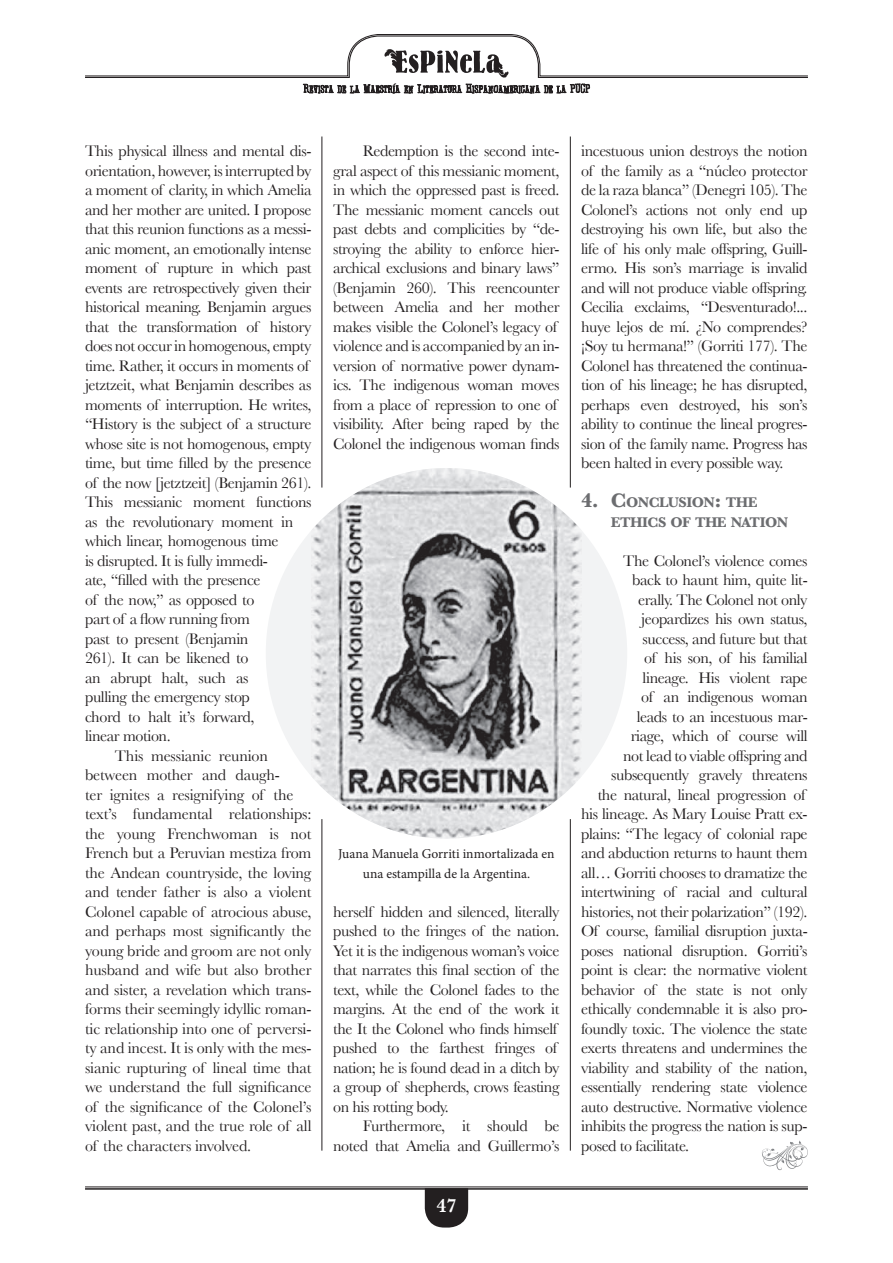
<style>
.page{position:relative;width:893px;height:1263px;background:#fff}
.page>*{position:absolute;margin:0;border:0;box-sizing:border-box;transform-origin:0 0}
.t1{font:600 19.95px "Baskerville";color:#fff}
.t2{font:16.05px/19.5px "Baskerville";letter-spacing:-.025em;color:#231f20}
.t3{font:700 14.7px/19.5px "Baskerville";letter-spacing:-.035em;color:#6c6d70}
.t4{font:13.5px/19.5px "Minion Pro";letter-spacing:-.01em;color:#231f20;text-align:center}
.s1{font-size:21px}
</style>
<div class="page">
<svg style="left:425px;top:1190px;width:43px;height:37px;background:#343132"></svg>
<hr style="left:85px;top:1187px;width:723px;height:1px;background:#231f20">
<hr style="left:85px;top:1188px;width:723px;height:2px;background:#231f20">
<svg style="left:85px;top:34px;width:723px;height:60px"></svg>
<div style="left:266px;top:468px;width:361px;height:371px;background:#f2f3f4;border-radius:50%"></div>
<img style="left:311px;top:468px;width:271px;height:370px">
<hr style="left:322px;top:137px;width:1px;height:351px;background:#231f20">
<hr style="left:322px;top:819px;width:1px;height:332px;background:#231f20">
<hr style="left:570px;top:137px;width:1px;height:351px;background:#231f20">
<hr style="left:570px;top:819px;width:1px;height:332px;background:#231f20">
<svg style="left:762px;top:1140px;width:46px;height:30px"></svg>
<p class="t2" style="left:85px;top:141px;width:228px">This physical illness and mental dis-</p>
<p class="t2" style="left:85px;top:160px;width:228px">orientation, however, is interrupted by</p>
<p class="t2" style="left:85px;top:180px;width:228px">a moment of clarity, in which Amelia</p>
<p class="t2" style="left:85px;top:199px;width:228px">and her mother are united. I propose</p>
<p class="t2" style="left:85px;top:219px;width:228px">that this reunion functions as a messi-</p>
<p class="t2" style="left:85px;top:238px;width:228px">anic moment, an emotionally intense</p>
<p class="t2" style="left:85px;top:258px;width:228px">moment of rupture in which past</p>
<p class="t2" style="left:85px;top:277px;width:228px">events are retrospectively given their</p>
<p class="t2" style="left:85px;top:297px;width:228px">historical meaning. Benjamin argues</p>
<p class="t2" style="left:85px;top:316px;width:228px">that the transformation of history</p>
<p class="t2" style="left:85px;top:336px;width:228px">does not occur in homogenous, empty</p>
<p class="t2" style="left:85px;top:355px;width:226px">time. Rather, it occurs in moments of</p>
<p class="t2" style="left:85px;top:375px;width:228px">jetztzeit, what Benjamin describes as</p>
<p class="t2" style="left:85px;top:394px;width:228px">moments of interruption. He writes,</p>
<p class="t2" style="left:85px;top:414px;width:228px">“History is the subject of a structure</p>
<p class="t2" style="left:85px;top:433px;width:228px">whose site is not homogenous, empty</p>
<p class="t2" style="left:85px;top:453px;width:228px">time, but time filled by the presence</p>
<p class="t2" style="left:85px;top:472px;width:228px">of the now [jetztzeit] (Benjamin 261).</p>
<p class="t2" style="left:85px;top:492px;width:228px">This messianic moment functions</p>
<p class="t2" style="left:85px;top:511px;width:210px">as the revolutionary moment in</p>
<p class="t2" style="left:85px;top:531px;width:195px">which linear, homogenous time</p>
<p class="t2" style="left:85px;top:550px;width:184px">is disrupted. It is fully immedi-</p>
<p class="t2" style="left:85px;top:570px;width:177px">ate, “filled with the presence</p>
<p class="t2" style="left:85px;top:589px;width:171px">of the now,” as opposed to</p>
<p class="t2" style="left:85px;top:609px;width:166px">part of a flow running from</p>
<p class="t2" style="left:85px;top:628px;width:165px">past to present (Benjamin</p>
<p class="t2" style="left:85px;top:648px;width:165px">261). It can be likened to</p>
<p class="t2" style="left:85px;top:667px;width:165px">an abrupt halt, such as</p>
<p class="t2" style="left:85px;top:687px;width:166px">pulling the emergency stop</p>
<p class="t2" style="left:85px;top:706px;width:171px">chord to halt it’s forward,</p>
<p class="t2" style="left:85px;top:726px;width:87px">linear motion.</p>
<p class="t2" style="left:115px;top:745px;width:155px">This messianic reunion</p>
<p class="t2" style="left:85px;top:765px;width:196px">between mother and daugh-</p>
<p class="t2" style="left:85px;top:784px;width:210px">ter ignites a resignifying of the</p>
<p class="t2" style="left:85px;top:804px;width:228px">text’s fundamental relationships:</p>
<p class="t2" style="left:85px;top:823px;width:228px">the young Frenchwoman is not</p>
<p class="t2" style="left:85px;top:843px;width:228px">French but a Peruvian mestiza from</p>
<p class="t2" style="left:85px;top:862px;width:228px">the Andean countryside, the loving</p>
<p class="t2" style="left:85px;top:882px;width:228px">and tender father is also a violent</p>
<p class="t2" style="left:85px;top:901px;width:228px">Colonel capable of atrocious abuse,</p>
<p class="t2" style="left:85px;top:921px;width:228px">and perhaps most significantly the</p>
<p class="t2" style="left:85px;top:940px;width:228px">young bride and groom are not only</p>
<p class="t2" style="left:85px;top:960px;width:228px">husband and wife but also brother</p>
<p class="t2" style="left:85px;top:979px;width:228px">and sister, a revelation which trans-</p>
<p class="t2" style="left:85px;top:999px;width:228px">forms their seemingly idyllic roman-</p>
<p class="t2" style="left:85px;top:1018px;width:228px">tic relationship into one of perversi-</p>
<p class="t2" style="left:85px;top:1038px;width:228px">ty and incest. It is only with the mes-</p>
<p class="t2" style="left:85px;top:1057px;width:228px">sianic rupturing of lineal time that</p>
<p class="t2" style="left:85px;top:1077px;width:228px">we understand the full significance</p>
<p class="t2" style="left:85px;top:1096px;width:228px">of the significance of the Colonel’s</p>
<p class="t2" style="left:85px;top:1116px;width:228px">violent past, and the true role of all</p>
<p class="t2" style="left:85px;top:1135px;width:168px">of the characters involved.</p>
<p class="t2" style="left:333px;top:141px;width:228px;text-indent:30px">Redemption is the second inte&shy;gral aspect of this messianic moment, in which the oppressed past is freed.<br>The messianic moment cancels out past debts and complicities by “de&shy;stroying the ability to enforce hier&shy;archical exclusions and binary laws” (Benjamin 260). This reencounter between Amelia and her mother makes visible the Colonel’s legacy of violence and is accompanied by an in&shy;version of normative power dynam&shy;ics. The indigenous woman moves from a place of repression to one of visibility. After being raped by the Colonel the indigenous woman finds</p>
<p class="t4" style="left:338px;top:844px;width:218px">Juana Manuela Gorriti inmortalizada en una estampilla de la Argentina.</p>
<p class="t2" style="left:333px;top:901px;width:228px">herself hidden and silenced, literally pushed to the fringes of the nation.<br>Yet it is the indigenous woman’s voice that narrates this final section of the text, while the Colonel fades to the margins. At the end of the work it the It the Colonel who finds himself pushed to the farthest fringes of nation; he is found dead in a ditch by a group of shepherds, crows feasting on his rotting body.</p>
<p class="t2" style="left:333px;top:1116px;width:228px;text-align:right">Furthermore, it should be noted that Amelia and Guillermo’s</p>
<p class="t1" style="left:437px;top:1194px;width:21px">47</p>
<p class="t2" style="left:581px;top:141px;width:228px;text-align:justify">incestuous union destroys the notion of the family as a “núcleo protector de la raza blanca” (Denegri 105). The Colonel’s actions not only end up destroying his own life, but also the life of his only male offspring, Guill&shy;ermo. His son’s marriage is invalid and will not produce viable offspring.<br>Cecilia exclaims, “Desventurado!... huye lejos de mí. ¿No comprendes? ¡Soy tu hermana!” (Gorriti 177). The Colonel has threatened the continua&shy;tion of his lineage; he has disrupted, perhaps even destroyed, his son’s ability to continue the lineal progres&shy;sion of the family name. Progress has been halted in every possible way.</p>
<p class="t3" style="left:611px;top:492px;width:179px;text-indent:-30px"><span class="s1">4. C</span> ONCLUSION<span class="s1">:</span> THE<br>ETHICS OF THE NATION</p>
<p class="t2" style="left:623px;top:550px;width:186px">The Colonel’s violence comes</p>
<p class="t2" style="left:632px;top:570px;width:177px">back to haunt him, quite lit-</p>
<p class="t2" style="left:638px;top:589px;width:171px">erally. The Colonel not only</p>
<p class="t2" style="left:641px;top:609px;width:168px">jeopardizes his own status,</p>
<p class="t2" style="left:643px;top:628px;width:166px">success, and future but that</p>
<p class="t2" style="left:644px;top:648px;width:165px">of his son, of his familial</p>
<p class="t2" style="left:643px;top:667px;width:166px">lineage. His violent rape</p>
<p class="t2" style="left:641px;top:687px;width:168px">of an indigenous woman</p>
<p class="t2" style="left:637px;top:706px;width:173px">leads to an incestuous mar-</p>
<p class="t2" style="left:631px;top:726px;width:178px">riage, which of course will</p>
<p class="t2" style="left:623px;top:745px;width:186px">not lead to viable offspring and</p>
<p class="t2" style="left:611px;top:765px;width:198px">subsequently gravely threatens</p>
<p class="t2" style="left:598px;top:784px;width:209px">the natural, lineal progression of</p>
<p class="t2" style="left:581px;top:804px;width:228px">his lineage. As Mary Louise Pratt ex-</p>
<p class="t2" style="left:581px;top:823px;width:228px">plains: “The legacy of colonial rape</p>
<p class="t2" style="left:581px;top:843px;width:228px">and abduction returns to haunt them</p>
<p class="t2" style="left:581px;top:862px;width:228px">all… Gorriti chooses to dramatize the</p>
<p class="t2" style="left:581px;top:882px;width:228px">intertwining of racial and cultural</p>
<p class="t2" style="left:581px;top:901px;width:228px">histories, not their polarization” (192).</p>
<p class="t2" style="left:581px;top:921px;width:228px">Of course, familial disruption juxta-</p>
<p class="t2" style="left:581px;top:940px;width:228px">poses national disruption. Gorriti’s</p>
<p class="t2" style="left:581px;top:960px;width:228px">point is clear: the normative violent</p>
<p class="t2" style="left:581px;top:979px;width:228px">behavior of the state is not only</p>
<p class="t2" style="left:581px;top:999px;width:228px">ethically condemnable it is also pro-</p>
<p class="t2" style="left:581px;top:1018px;width:228px">foundly toxic. The violence the state</p>
<p class="t2" style="left:581px;top:1038px;width:228px">exerts threatens and undermines the</p>
<p class="t2" style="left:581px;top:1057px;width:228px">viability and stability of the nation,</p>
<p class="t2" style="left:581px;top:1077px;width:228px">essentially rendering state violence</p>
<p class="t2" style="left:581px;top:1096px;width:228px">auto destructive. Normative violence</p>
<p class="t2" style="left:581px;top:1116px;width:228px">inhibits the progress the nation is sup-</p>
<p class="t2" style="left:581px;top:1135px;width:110px">posed to facilitate.</p>
</div>
